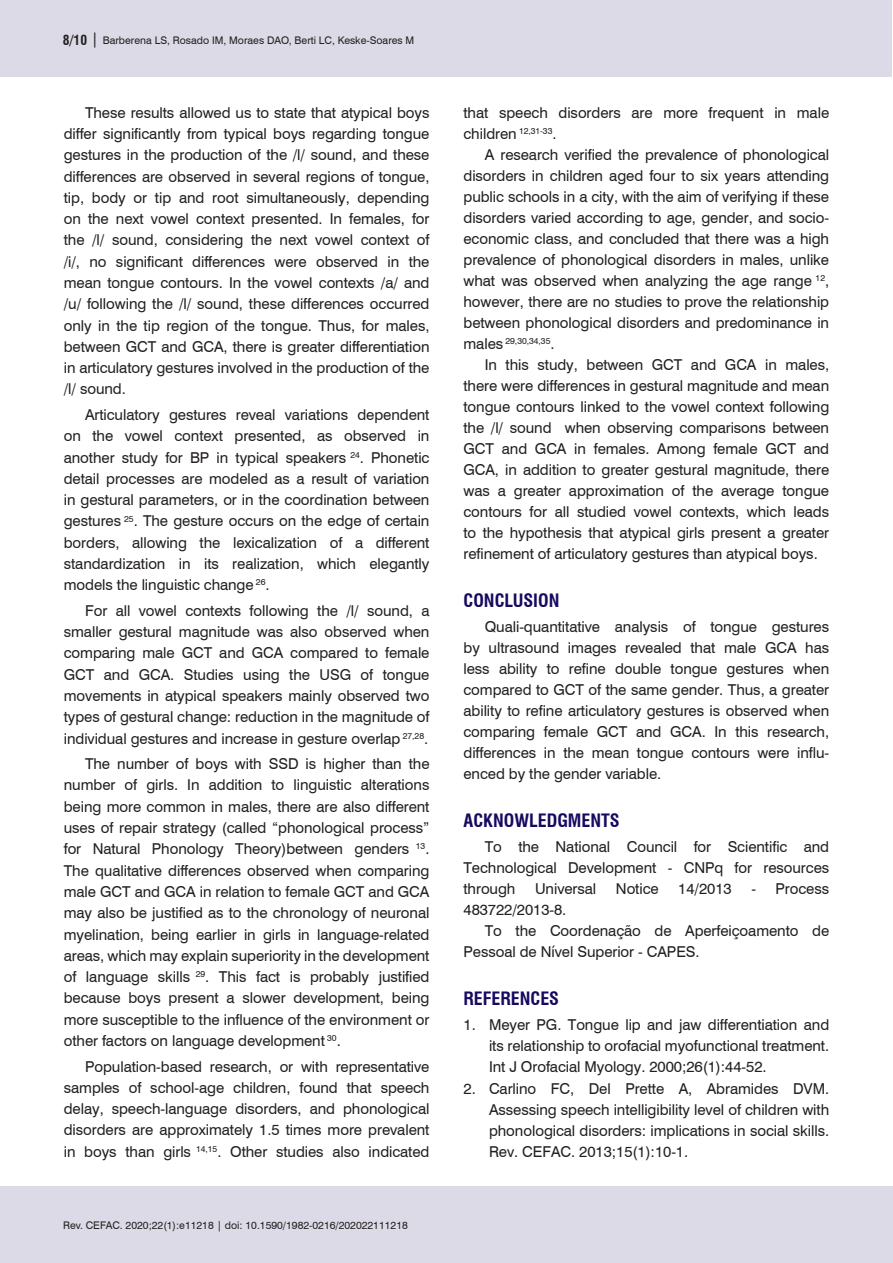
<style>
.page{position:relative;width:893px;height:1263px;background:#fff}
.page>*{position:absolute;margin:0;border:0;box-sizing:border-box;transform-origin:0 0}
.Nivel_1{font:700 condensed 18px "Swiss 721 BT";color:#18085f}
.Corpo_do_texto_INGL{font:15px/21.3px "Swiss 721 BT";letter-spacing:-.005em;color:#231f20;text-align:justify}
.t1{font:10.5px "Swiss 721 BT";color:#231f20}
.Corpo_do_texto_INGL-2{font:8.7px "Swiss 721 BT";letter-spacing:-.005em;color:#231f20}
.s1{font-weight:700;font-stretch:condensed;font-size:13.5px}
.s2{font-size:15px}
</style>
<div class="page">
<div style="left:0;top:1186px;width:892px;height:77px;background:#dcdae7"></div>
<div style="left:0;top:0;width:892px;height:77px;background:#dcdae7"></div>
<p class="t1" style="left:63px;top:33px;width:353px"><span class="s1">8/10</span> <span class="s2">|</span> Barberena LS, Rosado IM, Moraes DAO, Berti LC, Keske-Soares M</p>
<p class="Corpo_do_texto_INGL" style="left:64px;top:101px;width:367px;text-indent:21px">These results allowed us to state that atypical boys differ significantly from typical boys regarding tongue gestures in the production of the /l/ sound, and these differences are observed in several regions of tongue, tip, body or tip and root simultaneously, depending on the next vowel context presented. In females, for the /l/ sound, considering the next vowel context of /i/, no significant differences were observed in the mean tongue contours. In the vowel contexts /a/ and /u/ following the /l/ sound, these differences occurred only in the tip region of the tongue. Thus, for males, between GCT and GCA, there is greater differentiation in articulatory gestures involved in the production of the /l/ sound.</p>
<p class="Corpo_do_texto_INGL" style="left:64px;top:403px;width:367px;text-indent:21px">Articulatory gestures reveal variations dependent on the vowel context presented, as observed in another study for BP in typical speakers <sup>24</sup>. Phonetic detail processes are modeled as a result of variation in gestural parameters, or in the coordination between gestures <sup>25</sup>. The gesture occurs on the edge of certain borders, allowing the lexicalization of a different standardization in its realization, which elegantly models the linguistic change <sup>26</sup>.</p>
<p class="Corpo_do_texto_INGL" style="left:64px;top:599px;width:367px;text-indent:21px">For all vowel contexts following the /l/ sound, a smaller gestural magnitude was also observed when comparing male GCT and GCA compared to female GCT and GCA. Studies using the USG of tongue movements in atypical speakers mainly observed two types of gestural change: reduction in the magnitude of individual gestures and increase in gesture overlap <sup>27,28</sup>.</p>
<p class="Corpo_do_texto_INGL" style="left:64px;top:753px;width:367px;text-indent:21px">The number of boys with SSD is higher than the number of girls. In addition to linguistic alterations being more common in males, there are also different uses of repair strategy (called “phonological process” for Natural Phonology Theory)between genders <sup>13</sup>.<br>The qualitative differences observed when comparing male GCT and GCA in relation to female GCT and GCA may also be justified as to the chronology of neuronal myelination, being earlier in girls in language-related areas, which may explain superiority in the development of language skills <sup>29</sup>. This fact is probably justified because boys present a slower development, being more susceptible to the influence of the environment or other factors on language development <sup>30</sup>.</p>
<p class="Corpo_do_texto_INGL" style="left:64px;top:1055px;width:367px;text-indent:21px">Population-based research, or with representative samples of school-age children, found that speech delay, speech-language disorders, and phonological disorders are approximately 1.5 times more prevalent in boys than girls <sup>14,15</sup>. Other studies also indicated</p>
<p class="t1" style="left:63px;top:1218px;width:346px">Rev. CEFAC. 2020;22(1):e11218 | doi: 10.1590/1982-0216/202022111218</p>
<p class="Corpo_do_texto_INGL" style="left:463px;top:101px;width:367px">that speech disorders are more frequent in male children <sup>12,31-33</sup>.</p>
<p class="Corpo_do_texto_INGL" style="left:463px;top:144px;width:367px;text-indent:21px">A research verified the prevalence of phonological disorders in children aged four to six years attending public schools in a city, with the aim of verifying if these disorders varied according to age, gender, and socio&shy;economic class, and concluded that there was a high prevalence of phonological disorders in males, unlike what was observed when analyzing the age range <sup>12</sup>, however, there are no studies to prove the relationship between phonological disorders and predominance in</p>
<p class="Corpo_do_texto_INGL-2" style="left:463px;top:335px;width:92px"><span class="s2">males</span> 29,30,34,35<span class="s2">.</span></p>
<p class="Corpo_do_texto_INGL" style="left:463px;top:354px;width:367px;text-indent:21px">In this study, between GCT and GCA in males, there were differences in gestural magnitude and mean tongue contours linked to the vowel context following the /l/ sound when observing comparisons between GCT and GCA in females. Among female GCT and GCA, in addition to greater gestural magnitude, there was a greater approximation of the average tongue contours for all studied vowel contexts, which leads to the hypothesis that atypical girls present a greater refinement of articulatory gestures than atypical boys.</p>
<p class="Nivel_1" style="left:463px;top:589px;width:97px">CONCLUSION</p>
<p class="Corpo_do_texto_INGL" style="left:463px;top:616px;width:367px;text-indent:21px">Quali-quantitative analysis of tongue gestures by ultrasound images revealed that male GCA has less ability to refine double tongue gestures when compared to GCT of the same gender. Thus, a greater ability to refine articulatory gestures is observed when comparing female GCT and GCA. In this research, differences in the mean tongue contours were influ&shy;enced by the gender variable.</p>
<p class="Nivel_1" style="left:463px;top:809px;width:158px">ACKNOWLEDGMENTS</p>
<p class="Corpo_do_texto_INGL" style="left:463px;top:836px;width:367px;text-indent:21px">To the National Council for Scientific and Technological Development - CNPq for resources through</p>
<p class="Corpo_do_texto_INGL" style="left:535px;top:878px;width:63px">Universal</p>
<p class="Corpo_do_texto_INGL" style="left:616px;top:878px;width:44px">Notice</p>
<p class="Corpo_do_texto_INGL" style="left:678px;top:878px;width:55px">14/2013</p>
<p class="Corpo_do_texto_INGL" style="left:751px;top:878px;width:79px">- Process</p>
<p class="Corpo_do_texto_INGL" style="left:463px;top:899px;width:104px">483722/2013-8.</p>
<p class="Corpo_do_texto_INGL" style="left:463px;top:920px;width:367px;text-indent:21px">To the Coordenação de Aperfeiçoamento de<br>Pessoal de Nível Superior - CAPES.</p>
<p class="Nivel_1" style="left:463px;top:987px;width:97px">REFERENCES</p>
<p class="Corpo_do_texto_INGL" style="left:489px;top:1014px;width:342px;text-indent:-26px">1. Meyer PG. Tongue lip and jaw differentiation and its relationship to orofacial myofunctional treatment.<br>Int J Orofacial Myology. 2000;26(1):44-52.</p>
<p class="Corpo_do_texto_INGL" style="left:489px;top:1077px;width:342px;text-indent:-26px">2. Carlino FC, Del Prette A, Abramides DVM.<br>Assessing speech intelligibility level of children with phonological disorders: implications in social skills.<br>Rev. CEFAC. 2013;15(1):10-1.</p>
</div>
